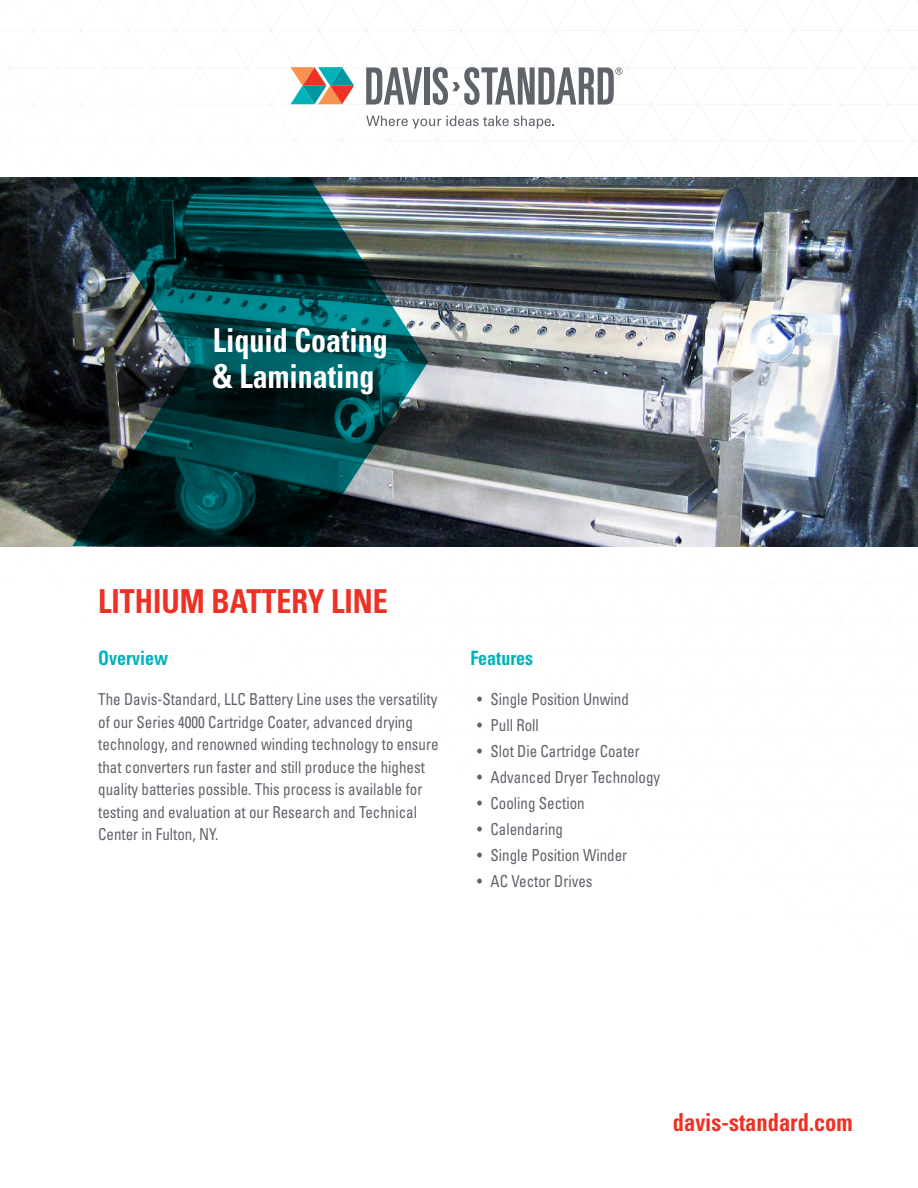
<style>
.page{position:relative;width:918px;height:1188px;background:#fff}
.page>*{position:absolute;margin:0;border:0;box-sizing:border-box;transform-origin:0 0}
.t1{font:700 condensed 33px/36px "Univers";color:#fff;scale:.91 1}
.t2{font:700 condensed 33px "Univers";color:#ee3124;scale:.91 1}
.t3{font:700 condensed 24.75px "Univers";color:#ee3124;scale:.91 1}
.t4{font:700 condensed 19.8px "Univers";color:#00b3ba;scale:.91 1}
.t5{font:condensed 16.5px/22.5px "Univers";color:#5f636a;scale:.91 1}
</style>
<div class="page">
<img style="left:0;top:177px;width:918px;height:369px">
<img style="left:72px;top:177px;width:356px;height:369px">
<svg style="left:291px;top:67px;width:63px;height:37px"></svg>
<svg style="left:366px;top:67px;width:56px;height:38px"></svg>
<div style="left:424px;top:67px;width:6px;height:38px;background:#5f636a"></div>
<svg style="left:366px;top:116px;width:188px;height:13px"></svg>
<svg style="left:433px;top:67px;width:190px;height:38px"></svg>
<h1 class="t1" style="left:213px;top:322px;width:194px">Liquid Coating &amp; Laminating</h1>
<h1 class="t2" style="left:98px;top:581px;width:320px">LITHIUM BATTERY LINE</h1>
<p class="t4" style="left:98px;top:646px;width:78px">Overview</p>
<p class="t4" style="left:470px;top:646px;width:71px">Features</p>
<p class="t5" style="left:98px;top:688px;width:375px">The Davis-Standard, LLC Battery Line uses the versatility of our Series 4000 Cartridge Coater, advanced drying technology, and renowned winding technology to ensure that converters run faster and still produce the highest quality batteries possible. This process is available for testing and evaluation at our Research and Technical Center in Fulton, NY.</p>
<p class="t5" style="left:477px;top:688px;width:168px">• Single Position Unwind</p>
<p class="t5" style="left:477px;top:714px;width:69px">• Pull Roll</p>
<p class="t5" style="left:477px;top:740px;width:180px">• Slot Die Cartridge Coater</p>
<p class="t5" style="left:477px;top:766px;width:203px">• Advanced Dryer Technology</p>
<p class="t5" style="left:477px;top:792px;width:120px">• Cooling Section</p>
<p class="t5" style="left:477px;top:818px;width:96px">• Calendaring</p>
<p class="t5" style="left:477px;top:844px;width:167px">• Single Position Winder</p>
<p class="t5" style="left:477px;top:870px;width:128px">• AC Vector Drives</p>
<h2 class="t3" style="left:673px;top:1107px;width:199px">davis-standard.com</h2>
</div>
